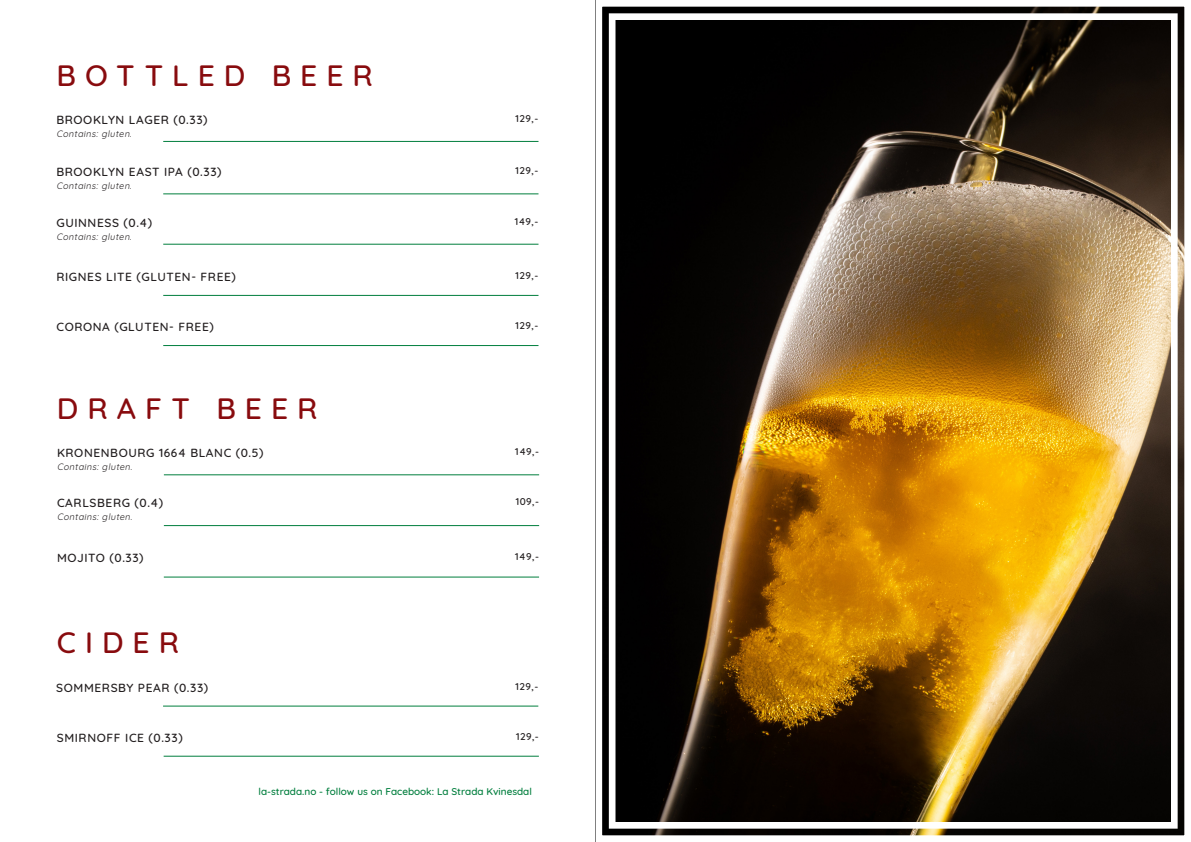
<style>
.page{position:relative;width:1191px;height:842px;background:#fff}
.page>*{position:absolute;margin:0;border:0;box-sizing:border-box;transform-origin:0 0}
.t1{font:500 30px "Quicksand";letter-spacing:.3em;color:#880b0e}
.t2{font:500 12px "Quicksand";letter-spacing:.05em;color:#231f20}
.t3{font:500 10px "Quicksand";letter-spacing:.05em;color:#231f20}
.t4{font:500 10px "Quicksand";color:#007e3d}
.t5{font:italic 9px "Quicksand";color:#231f20}
</style>
<div class="page">
<hr style="left:164px;top:475px;width:375px;height:1px;background:#007e3d">
<hr style="left:164px;top:525px;width:375px;height:1px;background:#007e3d">
<hr style="left:164px;top:577px;width:375px;height:1px;background:#007e3d">
<hr style="left:163px;top:706px;width:375px;height:1px;background:#007e3d">
<hr style="left:164px;top:756px;width:375px;height:1px;background:#007e3d">
<img style="left:595px;top:0;width:590px;height:842px">
<div style="left:609px;top:13px;width:568px;height:816px;border:7px solid #fff"></div>
<hr style="left:163px;top:141px;width:375px;height:1px;background:#007e3d">
<hr style="left:163px;top:194px;width:375px;height:1px;background:#007e3d">
<hr style="left:163px;top:244px;width:375px;height:1px;background:#007e3d">
<hr style="left:163px;top:295px;width:375px;height:1px;background:#007e3d">
<hr style="left:163px;top:345px;width:375px;height:1px;background:#007e3d">
<p class="t1" style="left:56px;top:51px;width:318px">BOTTLED BEER</p>
<p class="t2" style="left:56px;top:110px;width:152px">BROOKLYN LAGER (0.33)</p>
<p class="t5" style="left:56px;top:127px;width:79px">Contains: gluten.</p>
<p class="t2" style="left:56px;top:162px;width:167px">BROOKLYN EAST IPA (0.33)</p>
<p class="t5" style="left:56px;top:179px;width:79px">Contains: gluten.</p>
<p class="t2" style="left:56px;top:213px;width:97px">GUINNESS (0.4)</p>
<p class="t5" style="left:56px;top:230px;width:79px">Contains: gluten.</p>
<p class="t3" style="left:515px;top:110px;width:24px">129,-</p>
<p class="t3" style="left:515px;top:162px;width:24px">129,-</p>
<p class="t3" style="left:514px;top:214px;width:25px">149,-</p>
<p class="t2" style="left:56px;top:267px;width:181px">RIGNES LITE (GLUTEN- FREE)</p>
<p class="t3" style="left:515px;top:267px;width:24px">129,-</p>
<p class="t2" style="left:56px;top:317px;width:159px">CORONA (GLUTEN- FREE)</p>
<p class="t3" style="left:515px;top:317px;width:24px">129,-</p>
<p class="t1" style="left:57px;top:384px;width:262px">DRAFT BEER</p>
<p class="t2" style="left:57px;top:443px;width:208px">KRONENBOURG 1664 BLANC (0.5)</p>
<p class="t5" style="left:57px;top:459px;width:79px">Contains: gluten.</p>
<p class="t2" style="left:57px;top:493px;width:108px">CARLSBERG (0.4)</p>
<p class="t5" style="left:57px;top:510px;width:79px">Contains: gluten.</p>
<p class="t3" style="left:515px;top:443px;width:25px">149,-</p>
<p class="t3" style="left:516px;top:494px;width:25px">109,-</p>
<p class="t2" style="left:57px;top:548px;width:88px">MOJITO (0.33)</p>
<p class="t3" style="left:515px;top:549px;width:25px">149,-</p>
<p class="t1" style="left:57px;top:618px;width:124px">CIDER</p>
<p class="t2" style="left:56px;top:678px;width:153px">SOMMERSBY PEAR (0.33)</p>
<p class="t3" style="left:515px;top:678px;width:24px">129,-</p>
<p class="t2" style="left:57px;top:728px;width:127px">SMIRNOFF ICE (0.33)</p>
<p class="t3" style="left:516px;top:729px;width:24px">129,-</p>
<p class="t4" style="left:258px;top:784px;width:275px">la-strada.no - follow us on Facebook: La Strada Kvinesdal</p>
</div>
